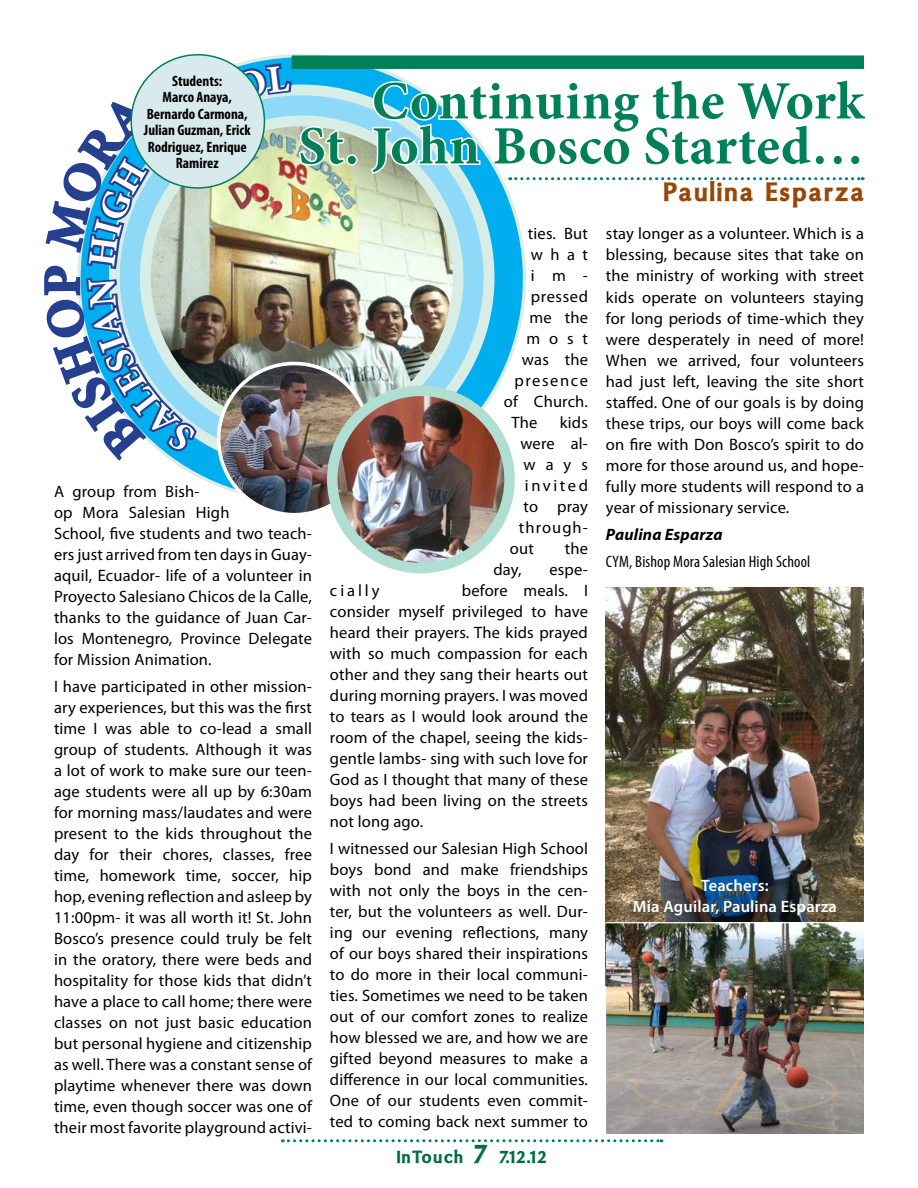
<style>
.page{position:relative;width:918px;height:1188px;background:#fff}
.page>*{position:absolute;margin:0;border:0;box-sizing:border-box;transform-origin:0 0}
.t1{font:700 54px/45px "Minion Pro";letter-spacing:.01em;color:#008059;text-align:right}
.t2{font:700 52.05px "Minion Pro";color:#25408f}
.t3{font:900 27px "Oregon LDO Ultra";letter-spacing:.1em;color:#984806}
.t4{font:900 18px "Oregon LDO Ultra";letter-spacing:.1em;color:#046d3d}
.t5{font:16.5px/21px "Myriad Pro";letter-spacing:.01em;color:#000;text-align:justify}
.t6{font:600 16.5px/21px "Myriad Pro";letter-spacing:.01em;color:#fff;text-align:center}
.t7{font:condensed 16.5px "Myriad Pro";letter-spacing:.01em;color:#000}
.t8{font:italic 700 16.5px "Myriad Pro";letter-spacing:.01em;color:#000}
.t9{font:16.5px "Myriad Pro";letter-spacing:.095em;color:#000}
.t10{font:16.5px "Myriad Pro";letter-spacing:.065em;color:#000}
.t11{font:16.5px "Myriad Pro";letter-spacing:.035em;color:#000}
.t12{font:16.5px "Myriad Pro";letter-spacing:.155em;color:#000}
.t13{font:700 condensed 15px/16.5px "Myriad Pro";color:#000;text-align:center}
.s1{font-size:27px}
</style>
<div class="page">
<svg style="left:282px;top:1139px;width:380px;height:3px"></svg>
<svg style="left:79px;top:56px;width:445px;height:445px;background:#2bbaed"></svg>
<svg style="left:114px;top:90px;width:375px;height:375px;background:#a8dff1"></svg>
<img style="left:145px;top:121px;width:313px;height:313px;border-radius:156px">
<div style="left:292px;top:55px;width:572px;height:14px;background:#008059"></div>
<div style="left:346px;top:154px;width:11px;height:12px;border:3px solid #fff;border-radius:50%"></div>
<svg style="left:369px;top:80px;width:113px;height:96px"></svg>
<svg style="left:510px;top:177px;width:353px;height:3px"></svg>
<img style="left:606px;top:587px;width:258px;height:336px">
<img style="left:606px;top:923px;width:258px;height:211px">
<img style="left:219px;top:363px;width:151px;height:152px;border-radius:76px">
<img style="left:332px;top:391px;width:178px;height:177px;border-radius:89px">
<div style="left:327px;top:386px;width:188px;height:187px;border:10px solid #b1ded3;border-radius:50%"></div>
<img style="left:44px;top:61px;width:303px;height:401px">
<p class="t13" style="left:144px;top:72px;width:108px">Students:<br>Marco Anaya,<br>Bernardo Carmona,<br>Julian Guzman, Erick<br>Rodriguez, Enrique<br>Ramirez</p>
<h1 class="t1" style="left:298px;top:78px;width:567px">Continuing the Work<br>St. John Bosco Started…</h1>
<h3 class="t3" style="left:664px;top:177px;width:202px">Paulina Esparza</h3>
<h2 class="t2" style="left:26px;top:296px;width:33px;rotate:-90deg">P</h2>
<p class="t5" style="left:54px;top:480px;width:260px;text-align:left">A group from Bish-<br>op Mora Salesian High<br>School, five students and two teach&shy;ers just arrived from ten days in Guay&shy;aquil, Ecuador- life of a volunteer in<br>Proyecto Salesiano Chicos de la Calle, thanks to the guidance of Juan Car&shy;los Montenegro, Province Delegate for Mission Animation.</p>
<p class="t5" style="left:54px;top:675px;width:260px">I have participated in other mission&shy;ary experiences, but this was the first time I was able to co-lead a small group of students. Although it was a lot of work to make sure our teen&shy;age students were all up by 6:30am for morning mass/laudates and were present to the kids throughout the day for their chores, classes, free time, homework time, soccer, hip hop, evening reflection and asleep by 11:00pm- it was all worth it! St. John Bosco’s presence could truly be felt in the oratory, there were beds and hospitality for those kids that didn’t have a place to call home; there were classes on not just basic education but personal hygiene and citizenship as well. There was a constant sense of playtime whenever there was down time, even though soccer was one of their most favorite playground activi-</p>
<p class="t5" style="left:528px;top:223px;width:61px">ties. But</p>
<p class="t5" style="left:531px;top:244px;width:58px">what</p>
<p class="t5" style="left:531px;top:265px;width:59px">im-</p>
<p class="t11" style="left:531px;top:287px;width:58px">pressed</p>
<p class="t5" style="left:529px;top:307px;width:60px">me the</p>
<p class="t5" style="left:526px;top:328px;width:63px">most</p>
<p class="t5" style="left:522px;top:349px;width:67px">was the</p>
<p class="t9" style="left:514px;top:371px;width:75px">presence</p>
<p class="t5" style="left:504px;top:391px;width:86px">of Church.</p>
<p class="t5" style="left:511px;top:412px;width:27px">The</p>
<p class="t5" style="left:560px;top:412px;width:30px">kids</p>
<p class="t5" style="left:520px;top:433px;width:69px">were al-</p>
<p class="t5" style="left:523px;top:454px;width:66px">ways</p>
<p class="t12" style="left:525px;top:476px;width:64px">invited</p>
<p class="t5" style="left:523px;top:496px;width:66px">to pray</p>
<p class="t10" style="left:519px;top:518px;width:70px">through-</p>
<p class="t5" style="left:510px;top:538px;width:25px">out</p>
<p class="t5" style="left:565px;top:538px;width:25px">the</p>
<p class="t5" style="left:493px;top:559px;width:30px">day,</p>
<p class="t5" style="left:549px;top:559px;width:40px">espe-</p>
<p class="t5" style="left:330px;top:580px;width:260px;text-indent:132px">before meals. I consider myself privileged to have heard their prayers. The kids prayed with so much compassion for each other and they sang their hearts out during morning prayers. I was moved to tears as I would look around the room of the chapel, seeing the kids&shy;gentle lambs- sing with such love for God as I thought that many of these boys had been living on the streets not long ago.</p>
<p class="t5" style="left:330px;top:838px;width:260px">I witnessed our Salesian High School boys bond and make friendships with not only the boys in the cen&shy;ter, but the volunteers as well. Dur&shy;ing our evening reflections, many of our boys shared their inspirations to do more in their local communi&shy;ties. Sometimes we need to be taken out of our comfort zones to realize how blessed we are, and how we are gifted beyond measures to make a difference in our local communities.<br>One of our students even commit&shy;ted to coming back next summer to</p>
<p class="t5" style="left:330px;top:580px;width:51px">cially</p>
<p class="t4" style="left:397px;top:1147px;width:150px">InTouch <span class="s1">7</span> 7.12.12</p>
<p class="t5" style="left:606px;top:223px;width:260px">stay longer as a volunteer. Which is a blessing, because sites that take on the ministry of working with street kids operate on volunteers staying for long periods of time-which they were desperately in need of more!<br>When we arrived, four volunteers had just left, leaving the site short staffed. One of our goals is by doing these trips, our boys will come back on fire with Don Bosco’s spirit to do more for those around us, and hope&shy;fully more students will respond to a year of missionary service.</p>
<p class="t8" style="left:606px;top:523px;width:118px">Paulina Esparza</p>
<p class="t7" style="left:606px;top:551px;width:206px">CYM, Bishop Mora Salesian High School</p>
<p class="t6" style="left:633px;top:874px;width:206px">Teachers:<br>Mia Aguilar, Paulina Esparza</p>
</div>
